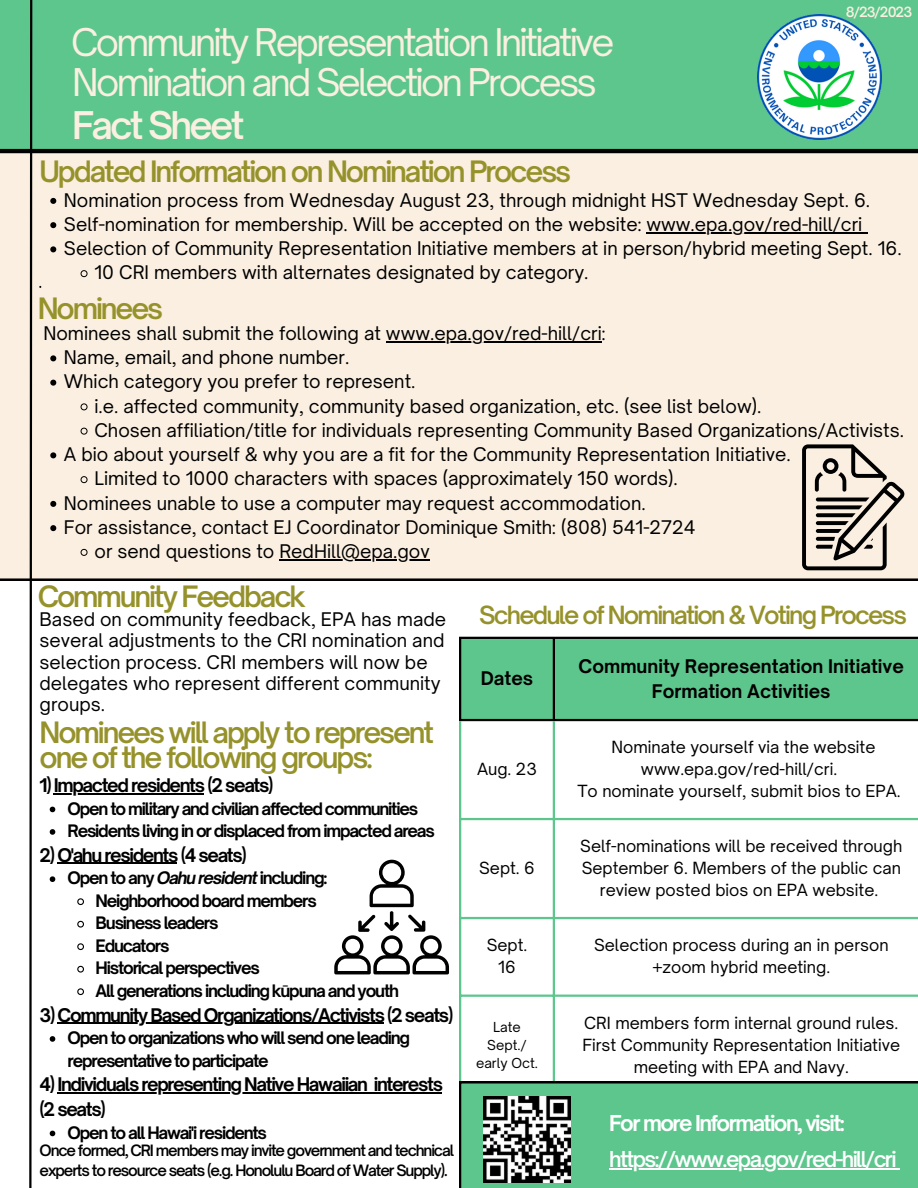
<style>
.page{position:relative;width:918px;height:1188px;background:#fff}
.page>*{position:absolute;margin:0;border:0;box-sizing:border-box;transform-origin:0 0}
.t1{font:36.6px/40.5px "Open Sauce One";letter-spacing:-.075em;color:#faefe0}
.t2{font:600 36.6px "Open Sauce One";letter-spacing:-.075em;color:#faefe0}
.t3{font:600 28.2px/24.8px "Open Sauce One";letter-spacing:-.075em;color:#96922b}
.t4{font:600 24px "Open Sauce One";letter-spacing:-.075em;color:#96922b}
.t5{font:600 21px "Open Sauce One";letter-spacing:-.075em;color:#fff}
.t6{font:700 21px "Open Sauce One";letter-spacing:-.075em;color:#fff}
.t7{font:18px/21.3px "Open Sauce One";color:#000001}
.t8{font:700 18px/24.8px "Open Sauce One";letter-spacing:-.075em;color:#000}
.t9{font:700 18px/24.2px "Open Sauce One";color:#000;text-align:center}
.t10{font:700 16.5px/22.5px "Open Sauce One";letter-spacing:-.075em;color:#000}
.t11{font:16.05px/22px "Open Sauce One";color:#000;text-align:center}
.t12{font:600 15px/20.2px "Open Sauce One";letter-spacing:-.075em;color:#000}
.t13{font:600 13.5px "Open Sauce One";letter-spacing:-.075em;color:#faefe0}
.t14{font:13.2px/17.5px "Open Sauce One";color:#000;text-align:center}
.s1{font-style:italic}
</style>
<div class="page">
<div style="left:0;top:151px;width:918px;height:430px;background:#faefe0"></div>
<div style="left:0;top:0;width:918px;height:151px;background:#5cc68d"></div>
<div style="left:461px;top:639px;width:456px;height:80px;background:#5cc68d"></div>
<svg style="left:461px;top:721px;width:456px;height:360px"></svg>
<hr style="left:459px;top:639px;width:2px;height:80px;background:#000">
<hr style="left:553px;top:639px;width:2px;height:80px;background:#000">
<hr style="left:917px;top:639px;width:1px;height:80px;background:#000">
<hr style="left:459px;top:637px;width:459px;height:2px;background:#000">
<hr style="left:459px;top:719px;width:459px;height:2px;background:#000">
<hr style="left:459px;top:721px;width:2px;height:373px;background:#5cc68d">
<hr style="left:553px;top:721px;width:2px;height:373px;background:#5cc68d">
<hr style="left:917px;top:721px;width:1px;height:373px;background:#5cc68d">
<hr style="left:459px;top:818px;width:459px;height:2px;background:#5cc68d">
<hr style="left:459px;top:917px;width:459px;height:2px;background:#5cc68d">
<hr style="left:459px;top:995px;width:459px;height:2px;background:#5cc68d">
<div style="left:459px;top:1081px;width:459px;height:107px;background:#5cc68d"></div>
<svg style="left:50px;top:198px;width:6px;height:6px"></svg>
<svg style="left:50px;top:222px;width:6px;height:6px"></svg>
<hr style="left:646px;top:232px;width:216px;height:2px;background:#000001">
<svg style="left:50px;top:246px;width:6px;height:6px"></svg>
<svg style="left:81px;top:270px;width:6px;height:7px"></svg>
<svg style="left:28px;top:0;width:13px;height:1188px"></svg>
<svg style="left:50px;top:355px;width:6px;height:6px"></svg>
<svg style="left:50px;top:380px;width:6px;height:6px"></svg>
<svg style="left:81px;top:404px;width:6px;height:6px"></svg>
<svg style="left:81px;top:428px;width:6px;height:6px"></svg>
<svg style="left:50px;top:452px;width:6px;height:6px"></svg>
<svg style="left:81px;top:476px;width:6px;height:7px"></svg>
<svg style="left:50px;top:501px;width:6px;height:6px"></svg>
<svg style="left:50px;top:525px;width:6px;height:6px"></svg>
<svg style="left:81px;top:549px;width:6px;height:7px"></svg>
<hr style="left:279px;top:559px;width:151px;height:2px;background:#000001">
<hr style="left:386px;top:341px;width:216px;height:2px;background:#000001">
<svg style="left:802px;top:444px;width:102px;height:126px;background:#afa79d"></svg>
<hr style="left:609px;top:1168px;width:286px;height:2px;background:#fff">
<svg style="left:50px;top:807px;width:5px;height:5px"></svg>
<svg style="left:50px;top:829px;width:5px;height:6px"></svg>
<svg style="left:50px;top:876px;width:5px;height:6px"></svg>
<svg style="left:77px;top:898px;width:7px;height:8px"></svg>
<svg style="left:77px;top:920px;width:7px;height:8px"></svg>
<svg style="left:77px;top:943px;width:7px;height:8px"></svg>
<svg style="left:77px;top:965px;width:7px;height:8px"></svg>
<svg style="left:77px;top:988px;width:7px;height:8px"></svg>
<svg style="left:50px;top:1036px;width:5px;height:6px"></svg>
<svg style="left:50px;top:1131px;width:5px;height:5px"></svg>
<hr style="left:54px;top:793px;width:150px;height:1px;background:#000">
<hr style="left:57px;top:863px;width:120px;height:1px;background:#000">
<hr style="left:58px;top:1023px;width:326px;height:1px;background:#000">
<hr style="left:57px;top:1092px;width:310px;height:2px;background:#000">
<svg style="left:367px;top:1092px;width:7px;height:2px"></svg>
<hr style="left:374px;top:1092px;width:68px;height:2px;background:#000">
<svg style="left:334px;top:860px;width:115px;height:114px"></svg>
<img style="left:757px;top:15px;width:125px;height:125px">
<img style="left:484px;top:1096px;width:86px;height:87px">
<h1 class="t1" style="left:71px;top:22px;width:545px">Community Representation Initiative<br>Nomination and Selection Process</h1>
<h1 class="t2" style="left:72px;top:102px;width:174px">Fact Sheet</h1>
<p class="t13" style="left:846px;top:3px;width:68px">8/23/2023</p>
<h2 class="t3" style="left:40px;top:159px;width:533px">Updated Information on Nomination Process</h2>
<p class="t7" style="left:64px;top:189px;width:808px">Nomination process from Wednesday August 23, through midnight HST Wednesday Sept. 6.</p>
<p class="t7" style="left:64px;top:213px;width:800px">Self-nomination for membership. Will be accepted on the website: www.epa.gov/red-hill/cri</p>
<p class="t7" style="left:64px;top:238px;width:839px">Selection of Community Representation Initiative members at in person/hybrid meeting Sept. 16.</p>
<p class="t7" style="left:95px;top:262px;width:496px">10 CRI members with alternates designated by category.</p>
<h2 class="t3" style="left:38px;top:296px;width:127px">Nominees</h2>
<p class="t7" style="left:64px;top:321px;width:543px;line-height:24.3px;text-indent:-21px">Nominees shall submit the following at www.epa.gov/red-hill/cri:<br>Name, email, and phone number.<br>Which category you prefer to represent.</p>
<p class="t7" style="left:95px;top:395px;width:668px">i.e. affected community, community based organization, etc. (see list below).</p>
<p class="t7" style="left:95px;top:419px;width:811px">Chosen affiliation/title for individuals representing Community Based Organizations/Activists.</p>
<p class="t7" style="left:64px;top:444px;width:728px">A bio about yourself &amp; why you are a fit for the Community Representation Initiative.</p>
<p class="t7" style="left:94px;top:468px;width:585px">Limited to 1000 characters with spaces (approximately 150 words).</p>
<p class="t7" style="left:64px;top:492px;width:583px">Nominees unable to use a computer may request accommodation.</p>
<p class="t7" style="left:64px;top:516px;width:633px">For assistance, contact EJ Coordinator Dominique Smith: (808) 541-2724</p>
<p class="t7" style="left:94px;top:541px;width:337px">or send questions to RedHill@epa.gov</p>
<h2 class="t3" style="left:38px;top:584px;width:270px">Community Feedback</h2>
<p class="t7" style="left:40px;top:608px;width:408px">Based on community feedback, EPA has made several adjustments to the CRI nomination and selection process. CRI members will now be delegates who represent different community groups.</p>
<h2 class="t3" style="left:40px;top:720px;width:396px">Nominees will apply to represent one of the following groups:</h2>
<p class="t8" style="left:40px;top:773px;width:235px">1) Impacted residents (2 seats)</p>
<p class="t10" style="left:68px;top:797px;width:369px">Open to military and civilian affected communities<br>Residents living in or displaced from impacted areas</p>
<p class="t8" style="left:40px;top:843px;width:209px">2) O'ahu residents (4 seats)</p>
<p class="t10" style="left:96px;top:867px;width:305px;text-indent:-28px">Open to any <span class="s1">Oahu resident</span> including:<br>Neighborhood board members<br>Business leaders<br>Educators<br>Historical perspectives<br>All generations including kūpuna and youth</p>
<p class="t8" style="left:40px;top:1002px;width:415px">3) Community Based Organizations/Activists (2 seats)</p>
<p class="t10" style="left:68px;top:1026px;width:344px">Open to organizations who will send one leading representative to participate</p>
<p class="t8" style="left:40px;top:1072px;width:405px">4) Individuals representing Native Hawaiian interests (2 seats)</p>
<p class="t10" style="left:68px;top:1121px;width:201px">Open to all Hawai'i residents</p>
<p class="t12" style="left:40px;top:1140px;width:416px">Once formed, CRI members may invite government and technical experts to resource seats (e.g. Honolulu Board of Water Supply).</p>
<h3 class="t4" style="left:479px;top:600px;width:429px">Schedule of Nomination &amp; Voting Process</h3>
<p class="t9" style="left:579px;top:654px;width:327px">Community Representation Initiative<br>Formation Activities</p>
<p class="t8" style="left:481px;top:666px;width:54px">Dates</p>
<p class="t11" style="left:577px;top:736px;width:325px">Nominate yourself via the website www.epa.gov/red-hill/cri.<br>To nominate yourself, submit bios to EPA.</p>
<p class="t11" style="left:477px;top:758px;width:61px">Aug. 23</p>
<p class="t11" style="left:580px;top:835px;width:324px">Self-nominations will be received through<br>September 6. Members of the public can review posted bios on EPA website.</p>
<p class="t11" style="left:479px;top:857px;width:57px">Sept. 6</p>
<p class="t11" style="left:487px;top:934px;width:42px">Sept.<br>16</p>
<p class="t11" style="left:594px;top:934px;width:296px">Selection process during an in person +zoom hybrid meeting.</p>
<p class="t14" style="left:476px;top:1019px;width:63px">Late<br>Sept./ early Oct.</p>
<p class="t11" style="left:583px;top:1012px;width:319px">CRI members form internal ground rules.<br>First Community Representation Initiative meeting with EPA and Navy.</p>
<p class="t6" style="left:609px;top:1110px;width:237px">For more Information, visit:</p>
<p class="t5" style="left:609px;top:1146px;width:289px">https://www.epa.gov/red-hill/cri</p>
</div>
